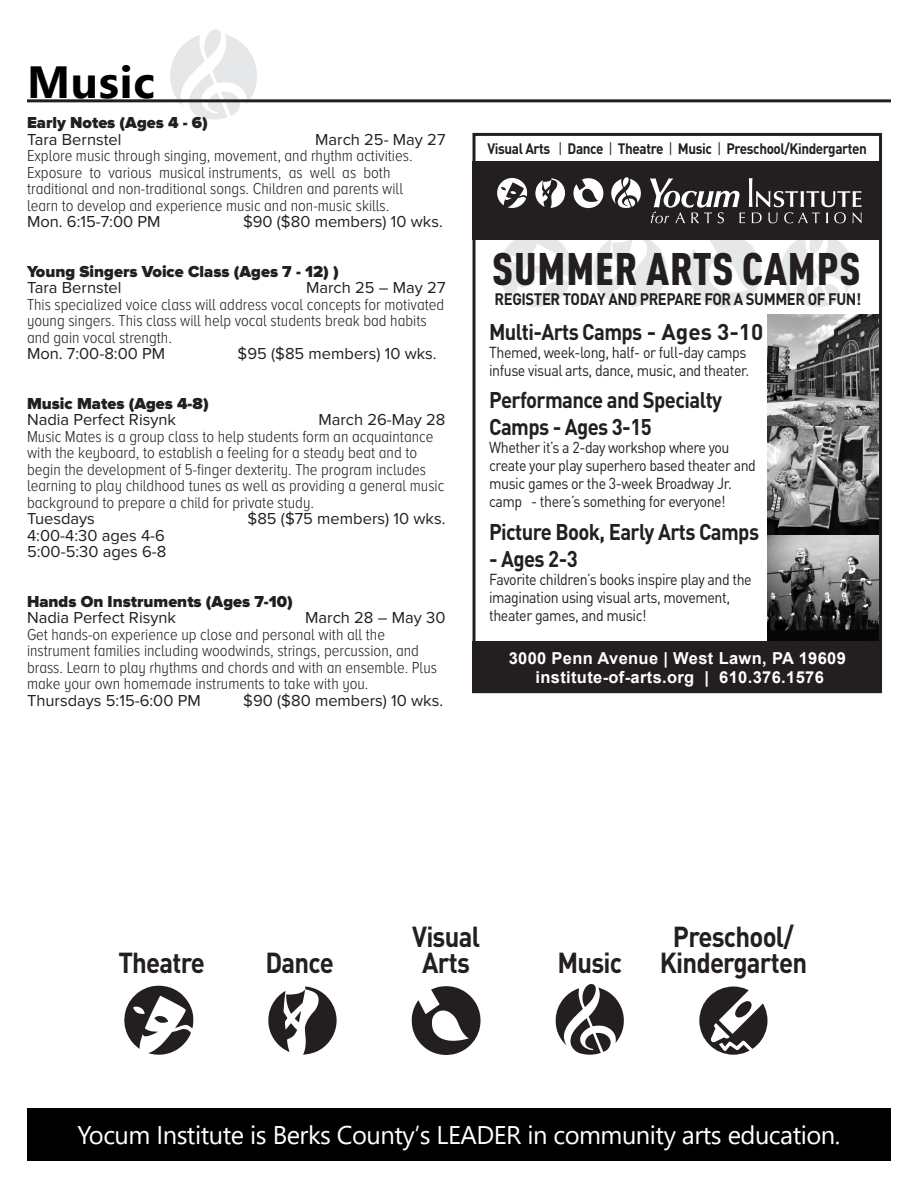
<style>
.page{position:relative;width:918px;height:1188px;background:#fff}
.page>*{position:absolute;margin:0;border:0;box-sizing:border-box;transform-origin:0 0}
.t1{font:900 condensed 45px "DIN Pro";letter-spacing:.02em;color:#231f20}
.t2{font:700 45px "Segoe UI";letter-spacing:.02em;color:#000}
.t3{font:700 28.65px/25.7px "DINOT";letter-spacing:-.03em;color:#231f20;text-align:center;scale:.9 1}
.t4{font:25.5px "Segoe UI";letter-spacing:-.02em;color:#fff}
.t5{font:700 22.5px/27px "DINOT";letter-spacing:-.03em;color:#231f20;scale:.9 1}
.t6{font:300 16.5px/16.5px "Proxima Nova A Cond";color:#231f20}
.t7{font:16.5px "Proxima Nova";color:#231f20}
.t8{font:900 16.5px "Proxima Nova";color:#231f20}
.t9{font:700 16.5px "Arial";letter-spacing:.02em;color:#fff}
.t10{font:700 16.5px "DINOT";letter-spacing:-.03em;color:#231f20;scale:.9 1}
.t11{font:15.75px/18px "DINOT";letter-spacing:-.03em;color:#231f20;scale:.9 1}
.t12{font:700 15px "DINOT";letter-spacing:-.03em;color:#231f20;scale:.9 1}
.s1{font-weight:400}
</style>
<div class="page">
<svg style="left:170px;top:29px;width:88px;height:90px"></svg>
<hr style="left:27px;top:99px;width:864px;height:3px;background:#231f20">
<div style="left:27px;top:1108px;width:864px;height:53px;background:#000"></div>
<img style="left:768px;top:425px;width:110px;height:109px">
<svg style="left:768px;top:315px;width:110px;height:110px;background:#747474"></svg>
<img style="left:768px;top:536px;width:110px;height:106px">
<svg style="left:593px;top:240px;width:74px;height:67px"></svg>
<svg style="left:687px;top:240px;width:74px;height:68px"></svg>
<svg style="left:781px;top:240px;width:73px;height:67px"></svg>
<svg style="left:499px;top:240px;width:74px;height:67px"></svg>
<div style="left:472px;top:133px;width:410px;height:560px;border:3px solid #231f20"></div>
<div style="left:472px;top:161px;width:408px;height:79px;background:#231f20"></div>
<svg style="left:535px;top:178px;width:30px;height:30px"></svg>
<svg style="left:573px;top:178px;width:30px;height:30px"></svg>
<svg style="left:611px;top:177px;width:30px;height:31px"></svg>
<svg style="left:497px;top:178px;width:31px;height:30px"></svg>
<svg style="left:650px;top:178px;width:212px;height:45px"></svg>
<div style="left:472px;top:642px;width:410px;height:51px;background:#231f20"></div>
<svg style="left:268px;top:986px;width:69px;height:69px"></svg>
<svg style="left:412px;top:986px;width:69px;height:69px"></svg>
<svg style="left:555px;top:984px;width:69px;height:71px"></svg>
<svg style="left:124px;top:985px;width:70px;height:70px"></svg>
<div style="left:699px;top:987px;width:69px;height:68px;background:#231f20;border-radius:50%"></div>
<svg style="left:711px;top:986px;width:57px;height:66px"></svg>
<p class="t2" style="left:27px;top:40px;width:130px">Music</p>
<p class="t8" style="left:27px;top:113px;width:182px">Early Notes (Ages 4 - 6)</p>
<p class="t7" style="left:27px;top:130px;width:96px">Tara Bernstel</p>
<p class="t7" style="left:315px;top:130px;width:132px">March 25- May 27</p>
<p class="t6" style="left:27px;top:148px;width:387px">Explore music through singing, movement, and rhythm activities.<br>Exposure to various musical instruments, as well as both traditional and non-traditional songs. Children and parents will</p>
<p class="t6" style="left:27px;top:197px;width:364px">learn to develop and experience music and non-music skills.</p>
<p class="t7" style="left:27px;top:212px;width:135px">Mon. 6:15-7:00 PM</p>
<p class="t7" style="left:243px;top:212px;width:201px">$90 ($80 members) 10 wks.</p>
<p class="t8" style="left:27px;top:262px;width:313px">Young Singers Voice Class (Ages 7 - 12) )</p>
<p class="t7" style="left:27px;top:278px;width:96px">Tara Bernstel</p>
<p class="t7" style="left:306px;top:278px;width:141px">March 25 – May 27</p>
<p class="t6" style="left:27px;top:296px;width:419px">This specialized voice class will address vocal concepts for motivated young singers. This class will help vocal students break bad habits and gain vocal strength.</p>
<p class="t7" style="left:27px;top:344px;width:140px">Mon. 7:00-8:00 PM</p>
<p class="t7" style="left:238px;top:344px;width:201px">$95 ($85 members) 10 wks.</p>
<p class="t8" style="left:27px;top:394px;width:183px">Music Mates (Ages 4-8)</p>
<p class="t7" style="left:27px;top:410px;width:151px">Nadia Perfect Risynk</p>
<p class="t7" style="left:318px;top:410px;width:129px">March 26-May 28</p>
<p class="t6" style="left:27px;top:428px;width:419px">Music Mates is a group class to help students form an acquaintance with the keyboard, to establish a feeling for a steady beat and to begin the development of 5-finger dexterity. The program includes learning to play childhood tunes as well as providing a general music background to prepare a child for private study.</p>
<p class="t7" style="left:27px;top:509px;width:69px">Tuesdays</p>
<p class="t7" style="left:248px;top:509px;width:199px">$85 ($75 members) 10 wks.</p>
<p class="t7" style="left:27px;top:526px;width:139px">4:00-4:30 ages 4-6</p>
<p class="t7" style="left:27px;top:542px;width:141px">5:00-5:30 ages 6-8</p>
<p class="t8" style="left:27px;top:592px;width:267px">Hands On Instruments (Ages 7-10)</p>
<p class="t7" style="left:27px;top:608px;width:151px">Nadia Perfect Risynk</p>
<p class="t7" style="left:305px;top:608px;width:142px">March 28 – May 30</p>
<p class="t6" style="left:27px;top:626px;width:412px">Get hands-on experience up close and personal with all the instrument families including woodwinds, strings, percussion, and brass. Learn to play rhythms and chords and with an ensemble. Plus make your own homemade instruments to take with you.</p>
<p class="t7" style="left:27px;top:691px;width:175px">Thursdays 5:15-6:00 PM</p>
<p class="t7" style="left:243px;top:691px;width:201px">$90 ($80 members) 10 wks.</p>
<p class="t12" style="left:487px;top:138px;width:423px">Visual Arts <span class="s1">|</span> Dance <span class="s1">|</span> Theatre <span class="s1">|</span> Music <span class="s1">|</span> Preschool/Kindergarten</p>
<p class="t1" style="left:492px;top:234px;width:370px">SUMMER ARTS CAMPS</p>
<p class="t10" style="left:495px;top:288px;width:409px">REGISTER TODAY AND PREPARE FOR A SUMMER OF FUN!</p>
<p class="t5" style="left:489px;top:318px;width:306px">Multi-Arts Camps - Ages 3-10</p>
<p class="t11" style="left:489px;top:343px;width:291px">Themed, week-long, half- or full-day camps infuse visual arts, dance, music, and theater.</p>
<p class="t5" style="left:489px;top:385px;width:261px">Performance and Specialty<br>Camps - Ages 3-15</p>
<p class="t11" style="left:489px;top:438px;width:298px">Whether it’s a 2-day workshop where you create your play superhero based theater and music games or the 3-week Broadway Jr. camp - there’s something for everyone!</p>
<p class="t5" style="left:489px;top:517px;width:302px">Picture Book, Early Arts Camps</p>
<p class="t5" style="left:489px;top:544px;width:100px">- Ages 2-3</p>
<p class="t11" style="left:489px;top:570px;width:293px">Favorite children’s books inspire play and the imagination using visual arts, movement, theater games, and music!</p>
<p class="t9" style="left:509px;top:646px;width:339px">3000 Penn Avenue | West Lawn, PA 19609</p>
<p class="t9" style="left:536px;top:666px;width:290px">institute-of-arts.org | 610.376.1576</p>
<p class="t3" style="left:412px;top:923px;width:77px">Visual</p>
<p class="t3" style="left:118px;top:949px;width:98px">Theatre</p>
<p class="t3" style="left:265px;top:949px;width:77px">Dance</p>
<p class="t3" style="left:422px;top:949px;width:54px">Arts</p>
<p class="t3" style="left:557px;top:949px;width:74px">Music</p>
<p class="t3" style="left:660px;top:923px;width:165px">Preschool/<br>Kindergarten</p>
<p class="t4" style="left:78px;top:1111px;width:764px">Yocum Institute is Berks County’s LEADER in community arts education.</p>
</div>
